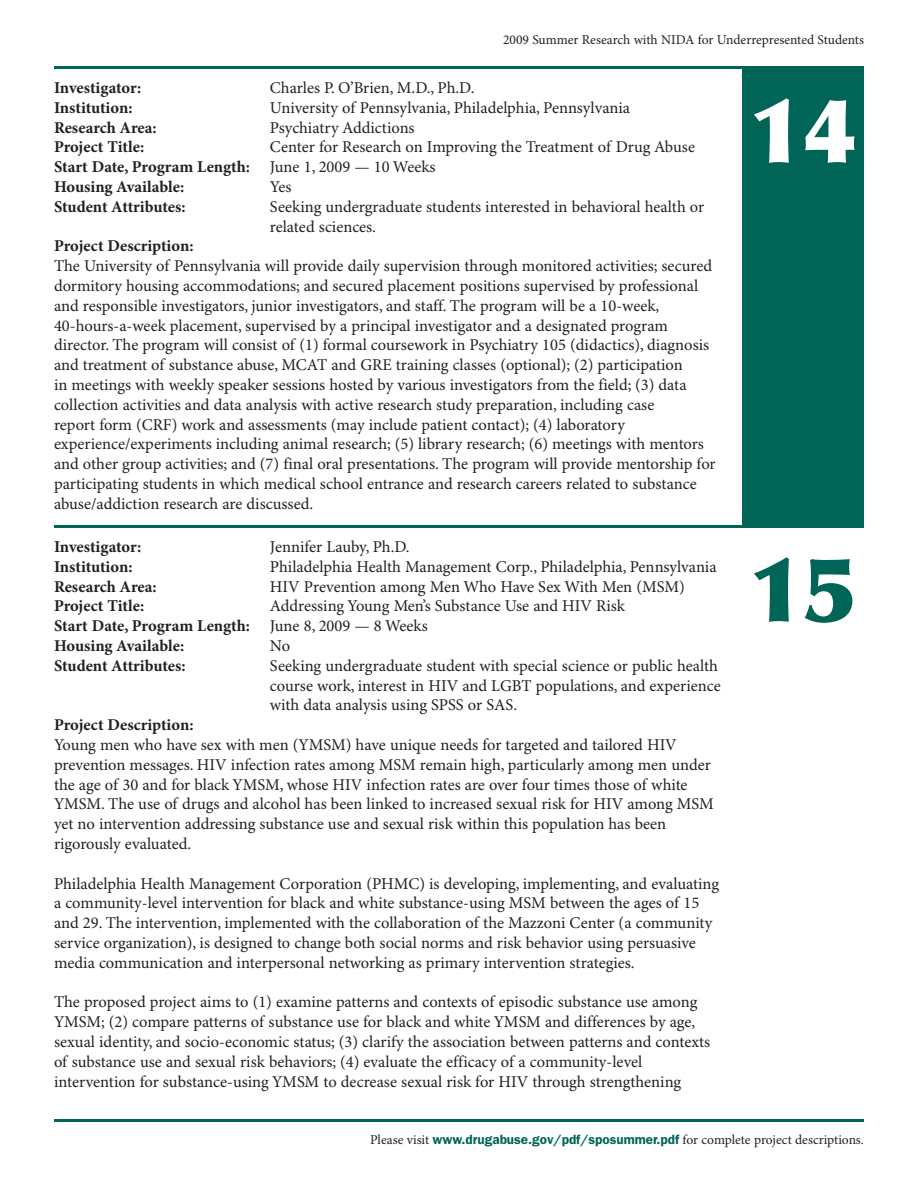
<style>
.page{position:relative;width:918px;height:1188px;background:#fff}
.page>*{position:absolute;margin:0;border:0;box-sizing:border-box;transform-origin:0 0}
.t1{font:900 90px "Optima";color:#006557}
.t2{font:900 90px "Optima";color:#fff}
.t3{font:16.5px/19.8px "Minion Pro";color:#231f20}
.t4{font:700 16.5px "Minion Pro";letter-spacing:-.005em;color:#231f20}
.t5{font:13.5px "Minion Pro";color:#231f20}
.s1{font-weight:700}
.s2{font-family:"Franklin Gothic";font-weight:600;color:#006557}
</style>
<div class="page">
<hr style="left:54px;top:66px;width:810px;height:3px;background:#006557">
<div style="left:742px;top:68px;width:122px;height:458px;background:#006557"></div>
<hr style="left:54px;top:525px;width:810px;height:3px;background:#006557">
<hr style="left:54px;top:1119px;width:810px;height:3px;background:#006557">
<p class="t5" style="left:503px;top:34px;width:362px">2009 Summer Research with NIDA for Underrepresented Students</p>
<p class="t4" style="left:54px;top:81px;width:89px">Investigator:</p>
<p class="t3" style="left:270px;top:79px;width:206px">Charles P. O’Brien, M.D., Ph.D.</p>
<p class="t4" style="left:54px;top:101px;width:80px">Institution:</p>
<p class="t3" style="left:270px;top:99px;width:362px">University of Pennsylvania, Philadelphia, Pennsylvania</p>
<p class="t4" style="left:54px;top:121px;width:104px">Research Area:</p>
<p class="t3" style="left:270px;top:119px;width:146px">Psychiatry Addictions</p>
<p class="t4" style="left:54px;top:141px;width:92px">Project Title:</p>
<p class="t3" style="left:54px;top:139px;width:643px;text-indent:216px">Center for Research on Improving the Treatment of Drug Abuse<br><span class="s1">Start Date, Program Length:</span> June 1, 2009 — 10 Weeks<br><span class="s1">Housing Available:</span></p>
<p class="t3" style="left:270px;top:178px;width:23px">Yes</p>
<p class="t4" style="left:54px;top:200px;width:133px">Student Attributes:</p>
<p class="t3" style="left:270px;top:198px;width:436px">Seeking undergraduate students interested in behavioral health or related sciences.</p>
<p class="t4" style="left:54px;top:240px;width:141px">Project Description:</p>
<p class="t3" style="left:54px;top:258px;width:663px">The University of Pennsylvania will provide daily supervision through monitored activities; secured dormitory housing accommodations; and secured placement positions supervised by professional and responsible investigators, junior investigators, and staff. The program will be a 10-week, 40-hours-a-week placement, supervised by a principal investigator and a designated program director. The program will consist of (1) formal coursework in Psychiatry 105 (didactics), diagnosis and treatment of substance abuse, MCAT and GRE training classes (optional); (2) participation<br>in meetings with weekly speaker sessions hosted by various investigators from the field; (3) data collection activities and data analysis with active research study preparation, including case<br>report form (CRF) work and assessments (may include patient contact); (4) laboratory experience/experiments including animal research; (5) library research; (6) meetings with mentors and other group activities; and (7) final oral presentations. The program will provide mentorship for participating students in which medical school entrance and research careers related to substance abuse/addiction research are discussed.</p>
<p class="t4" style="left:54px;top:540px;width:89px">Investigator:</p>
<p class="t3" style="left:270px;top:538px;width:141px">Jennifer Lauby, Ph.D.</p>
<p class="t4" style="left:54px;top:560px;width:80px">Institution:</p>
<p class="t3" style="left:270px;top:558px;width:448px">Philadelphia Health Management Corp., Philadelphia, Pennsylvania</p>
<p class="t4" style="left:54px;top:580px;width:104px">Research Area:</p>
<p class="t3" style="left:270px;top:578px;width:416px">HIV Prevention among Men Who Have Sex With Men (MSM)</p>
<p class="t4" style="left:54px;top:600px;width:92px">Project Title:</p>
<p class="t3" style="left:54px;top:598px;width:573px;text-indent:216px">Addressing Young Men’s Substance Use and HIV Risk<br><span class="s1">Start Date, Program Length:</span> June 8, 2009 — 8 Weeks<br><span class="s1">Housing Available:</span></p>
<p class="t3" style="left:270px;top:637px;width:22px">No</p>
<p class="t4" style="left:54px;top:659px;width:133px">Student Attributes:</p>
<p class="t3" style="left:270px;top:657px;width:452px">Seeking undergraduate student with special science or public health course work, interest in HIV and LGBT populations, and experience with data analysis using SPSS or SAS.</p>
<p class="t4" style="left:54px;top:719px;width:141px">Project Description:</p>
<p class="t3" style="left:54px;top:736px;width:661px">Young men who have sex with men (YMSM) have unique needs for targeted and tailored HIV prevention messages. HIV infection rates among MSM remain high, particularly among men under the age of 30 and for black YMSM, whose HIV infection rates are over four times those of white YMSM. The use of drugs and alcohol has been linked to increased sexual risk for HIV among MSM yet no intervention addressing substance use and sexual risk within this population has been rigorously evaluated.</p>
<p class="t3" style="left:54px;top:875px;width:667px">Philadelphia Health Management Corporation (PHMC) is developing, implementing, and evaluating a community-level intervention for black and white substance-using MSM between the ages of 15 and 29. The intervention, implemented with the collaboration of the Mazzoni Center (a community service organization), is designed to change both social norms and risk behavior using persuasive media communication and interpersonal networking as primary intervention strategies.</p>
<p class="t3" style="left:54px;top:994px;width:658px">The proposed project aims to (1) examine patterns and contexts of episodic substance use among YMSM; (2) compare patterns of substance use for black and white YMSM and differences by age, sexual identity, and socio-economic status; (3) clarify the association between patterns and contexts of substance use and sexual risk behaviors; (4) evaluate the efficacy of a community-level intervention for substance-using YMSM to decrease sexual risk for HIV through strengthening</p>
<h1 class="t2" style="left:750px;top:94px;width:108px">14</h1>
<h1 class="t1" style="left:750px;top:553px;width:108px">15</h1>
<p class="t5" style="left:370px;top:1134px;width:495px">Please visit <span class="s2">www.drugabuse.gov/pdf/sposummer.pdf</span> for complete project descriptions.</p>
</div>
